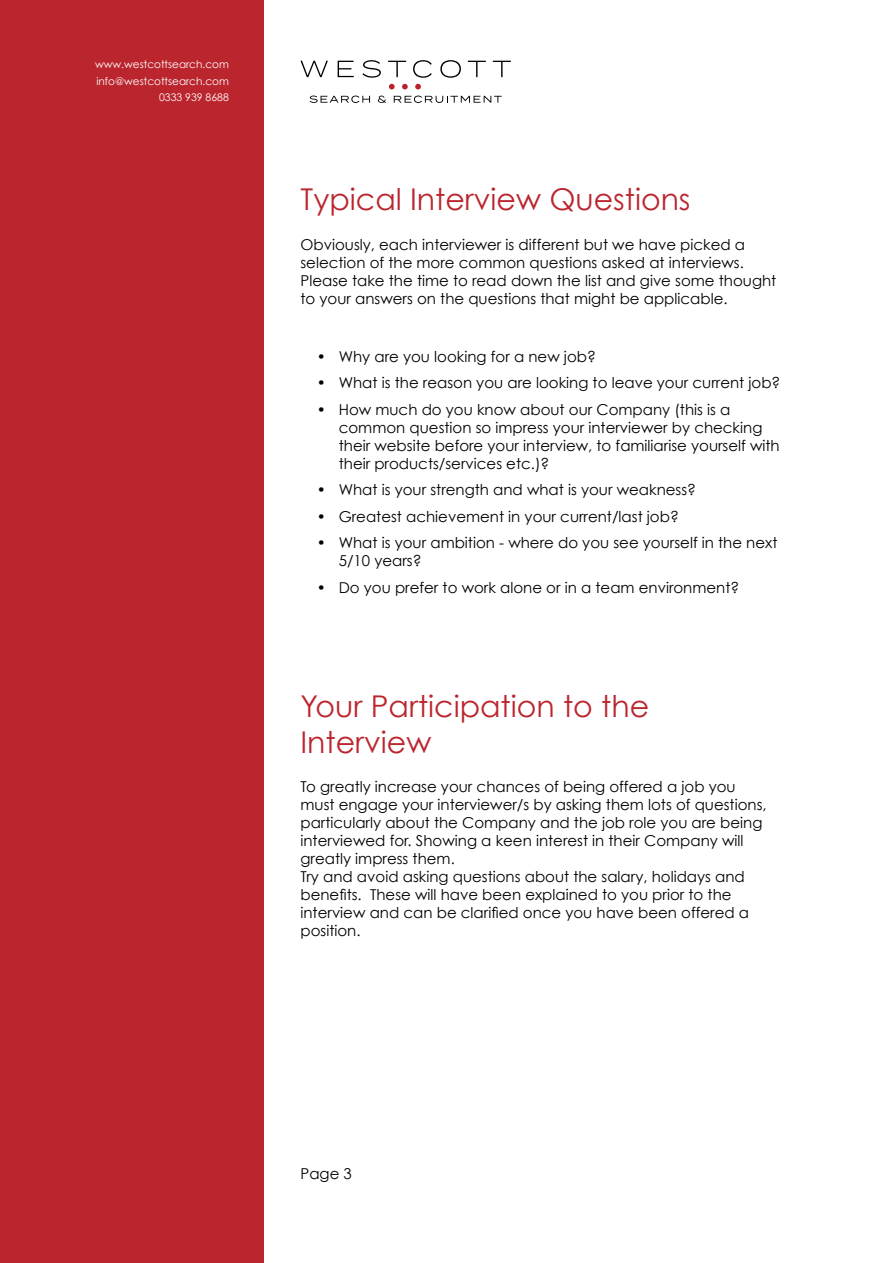
<style>
.page{position:relative;width:893px;height:1263px;background:#fff}
.page>*{position:absolute;margin:0;border:0;box-sizing:border-box;transform-origin:0 0}
.t1{font:30px/36px "Century Gothic";color:#bb252e}
.t2{font:15px/18px "Century Gothic";color:#000}
.t3{font:10.5px/16.8px "Century Gothic";color:#fff;text-align:right}
</style>
<div class="page">
<div style="left:0;top:0;width:264px;height:1263px;background:#bb252e"></div>
<svg style="left:300px;top:61px;width:28px;height:16px"></svg>
<svg style="left:338px;top:61px;width:16px;height:16px"></svg>
<svg style="left:362px;top:60px;width:19px;height:18px"></svg>
<svg style="left:388px;top:61px;width:18px;height:16px"></svg>
<svg style="left:413px;top:60px;width:19px;height:18px"></svg>
<svg style="left:440px;top:60px;width:21px;height:18px"></svg>
<svg style="left:468px;top:61px;width:18px;height:16px"></svg>
<svg style="left:493px;top:61px;width:18px;height:16px"></svg>
<svg style="left:310px;top:96px;width:60px;height:7px"></svg>
<svg style="left:378px;top:96px;width:8px;height:7px"></svg>
<svg style="left:394px;top:96px;width:108px;height:7px"></svg>
<svg style="left:389px;top:84px;width:6px;height:5px"></svg>
<svg style="left:402px;top:84px;width:6px;height:5px"></svg>
<svg style="left:415px;top:84px;width:6px;height:5px"></svg>
<p class="t3" style="left:95px;top:55px;width:135px">www.westcottsearch.com info@westcottsearch.com<br>0333 939 8688</p>
<h1 class="t1" style="left:300px;top:181px;width:392px">Typical Interview Questions</h1>
<p class="t2" style="left:300px;top:235px;width:477px">Obviously, each interviewer is different but we have picked a selection of the more common questions asked at interviews.<br>Please take the time to read down the list and give some thought to your answers on the questions that might be applicable.</p>
<p class="t2" style="left:317px;top:347px;width:280px">• Why are you looking for a new job?</p>
<p class="t2" style="left:317px;top:374px;width:465px">• What is the reason you are looking to leave your current job?</p>
<p class="t2" style="left:339px;top:400px;width:442px;text-indent:-22px">• How much do you know about our Company (this is a common question so impress your interviewer by checking their website before your interview, to familiarise yourself with their products/services etc.)?</p>
<p class="t2" style="left:317px;top:481px;width:381px">• What is your strength and what is your weakness?</p>
<p class="t2" style="left:317px;top:507px;width:363px">• Greatest achievement in your current/last job?</p>
<p class="t2" style="left:339px;top:534px;width:440px;text-indent:-22px">• What is your ambition - where do you see yourself in the next<br>5/10 years?</p>
<p class="t2" style="left:317px;top:578px;width:424px">• Do you prefer to work alone or in a team environment?</p>
<h1 class="t1" style="left:300px;top:688px;width:350px">Your Participation to the<br>Interview</h1>
<p class="t2" style="left:300px;top:777px;width:468px">To greatly increase your chances of being offered a job you must engage your interviewer/s by asking them lots of questions, particularly about the Company and the job role you are being interviewed for. Showing a keen interest in their Company will greatly impress them.<br>Try and avoid asking questions about the salary, holidays and benefits. These will have been explained to you prior to the interview and can be clarified once you have been offered a position.</p>
<p class="t2" style="left:300px;top:1164px;width:53px">Page 3</p>
</div>
